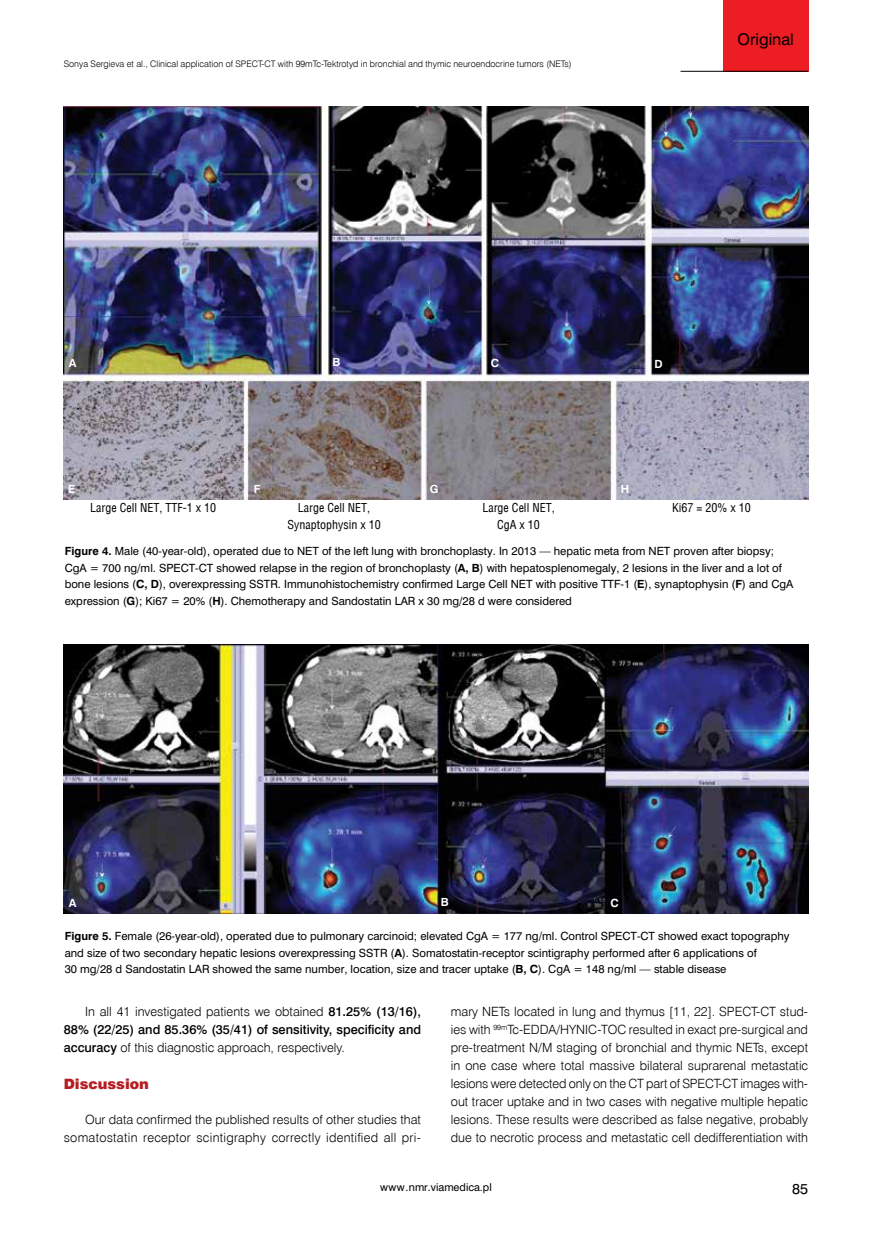
<style>
.page{position:relative;width:872px;height:1234px;background:#fff}
.page>*{position:absolute;margin:0;border:0;box-sizing:border-box;transform-origin:0 0}
.t1{font:15px "Swis 721 PL";color:#000}
.t2{font:14.25px "Swis 721 Blk EU";color:#b61d22}
.t3{font:13.5px "Swis 721 PL";color:#000}
.t4{font:12.75px/18px "Swis 721 Lt EU";color:#000;text-align:justify}
.t5{font:12.75px/18px "Swis 721 Lt EU";letter-spacing:.02em;color:#000;text-align:right}
.t6{font:12.75px "Swis 721 Md EU";color:#000}
.t7{font:12px/16.5px "Switzerland Condensed";color:#000;text-align:center}
.t8{font:10.5px/16.5px "Swis 721 PL";color:#000}
.t9{font:700 10.5px "Swis 721 PL";color:#fff}
.t10{font:10.05px "Swis 721 PL";color:#000}
.t11{font:9px "Swis 721 Lt EU";color:#000}
.s1{font-weight:700}
.s2{font-family:"Swis 721 Md EU"}
</style>
<div class="page">
<div style="left:723px;top:0;width:85px;height:71px;background:#ed1d24"></div>
<hr style="left:680px;top:71px;width:128px;height:1px;background:#000">
<img style="left:64px;top:106px;width:744px;height:393px">
<img style="left:64px;top:644px;width:744px;height:269px">
<p class="t11" style="left:64px;top:58px;width:509px">Sonya Sergieva et al., Clinical application of SPECT-CT with 99mTc-Tektrotyd in bronchial and thymic neuroendocrine tumors (NETs)</p>
<h1 class="t1" style="left:737px;top:29px;width:58px">Original</h1>
<p class="t9" style="left:69px;top:356px;width:9px">A</p>
<p class="t9" style="left:332px;top:355px;width:9px">B</p>
<p class="t9" style="left:491px;top:356px;width:10px">C</p>
<p class="t9" style="left:654px;top:357px;width:10px">D</p>
<p class="t9" style="left:68px;top:482px;width:9px">E</p>
<p class="t9" style="left:254px;top:482px;width:8px">F</p>
<p class="t9" style="left:430px;top:482px;width:10px">G</p>
<p class="t9" style="left:620px;top:482px;width:10px">H</p>
<p class="t7" style="left:90px;top:499px;width:127px">Large Cell NET, TTF-1 x 10</p>
<p class="t7" style="left:287px;top:499px;width:95px">Large Cell NET,<br>Synaptophysin x 10</p>
<p class="t7" style="left:482px;top:499px;width:74px">Large Cell NET,<br>CgA x 10</p>
<p class="t7" style="left:672px;top:499px;width:80px">Ki67 = 20% x 10</p>
<p class="t8" style="left:65px;top:543px;width:730px"><span class="s1">Figure 4.</span> Male (40-year-old), operated due to NET of the left lung with bronchoplasty. In 2013 — hepatic meta from NET proven after biopsy; CgA = 700 ng/ml. SPECT-CT showed relapse in the region of bronchoplasty (<span class="s1">A, B</span>) with hepatosplenomegaly, 2 lesions in the liver and a lot of bone lesions (<span class="s1">C, D</span>), overexpressing SSTR. Immunohistochemistry confirmed Large Cell NET with positive TTF-1 (<span class="s1">E</span>), synaptophysin (<span class="s1">F</span>) and CgA expression (<span class="s1">G</span>); Ki67 = 20% (<span class="s1">H</span>). Chemotherapy and Sandostatin LAR x 30 mg/28 d were considered</p>
<p class="t9" style="left:69px;top:896px;width:9px">A</p>
<p class="t9" style="left:441px;top:895px;width:9px">B</p>
<p class="t9" style="left:610px;top:896px;width:10px">C</p>
<p class="t8" style="left:65px;top:927px;width:726px"><span class="s1">Figure 5.</span> Female (26-year-old), operated due to pulmonary carcinoid; elevated CgA = 177 ng/ml. Control SPECT-CT showed exact topography and size of two secondary hepatic lesions overexpressing SSTR (<span class="s1">A</span>). Somatostatin-receptor scintigraphy performed after 6 applications of<br>30 mg/28 d Sandostatin LAR showed the same number, location, size and tracer uptake (<span class="s1">B, C</span>). CgA = 148 ng/ml — stable disease</p>
<p class="t4" style="left:85px;top:1002px;width:337px">In all 41 investigated patients we obtained <span class="s2">81.25% (13/16),</span></p>
<p class="t6" style="left:64px;top:1021px;width:359px">88% (22/25) and 85.36% (35/41) of sensitivity, specificity and</p>
<p class="t4" style="left:64px;top:1038px;width:282px"><span class="s2">accuracy</span> of this diagnostic approach, respectively.</p>
<h2 class="t2" style="left:64px;top:1074px;width:87px">Discussion</h2>
<p class="t5" style="left:64px;top:1110px;width:359px">Our data confirmed the published results of other studies that somatostatin receptor scintigraphy correctly identified all pri-</p>
<p class="t4" style="left:451px;top:1002px;width:359px">mary NETs located in lung and thymus [11, 22]. SPECT-CT stud&shy;ies with <sup>99m</sup>Tc-EDDA/HYNIC-TOC resulted in exact pre-surgical and pre-treatment N/M staging of bronchial and thymic NETs, except in one case where total massive bilateral suprarenal metastatic lesions were detected only on the CT part of SPECT-CT images with&shy;out tracer uptake and in two cases with negative multiple hepatic lesions. These results were described as false negative, probably due to necrotic process and metastatic cell dedifferentiation with</p>
<p class="t10" style="left:380px;top:1180px;width:113px">www.nmr.viamedica.pl</p>
<p class="t3" style="left:792px;top:1179px;width:17px">85</p>
</div>
